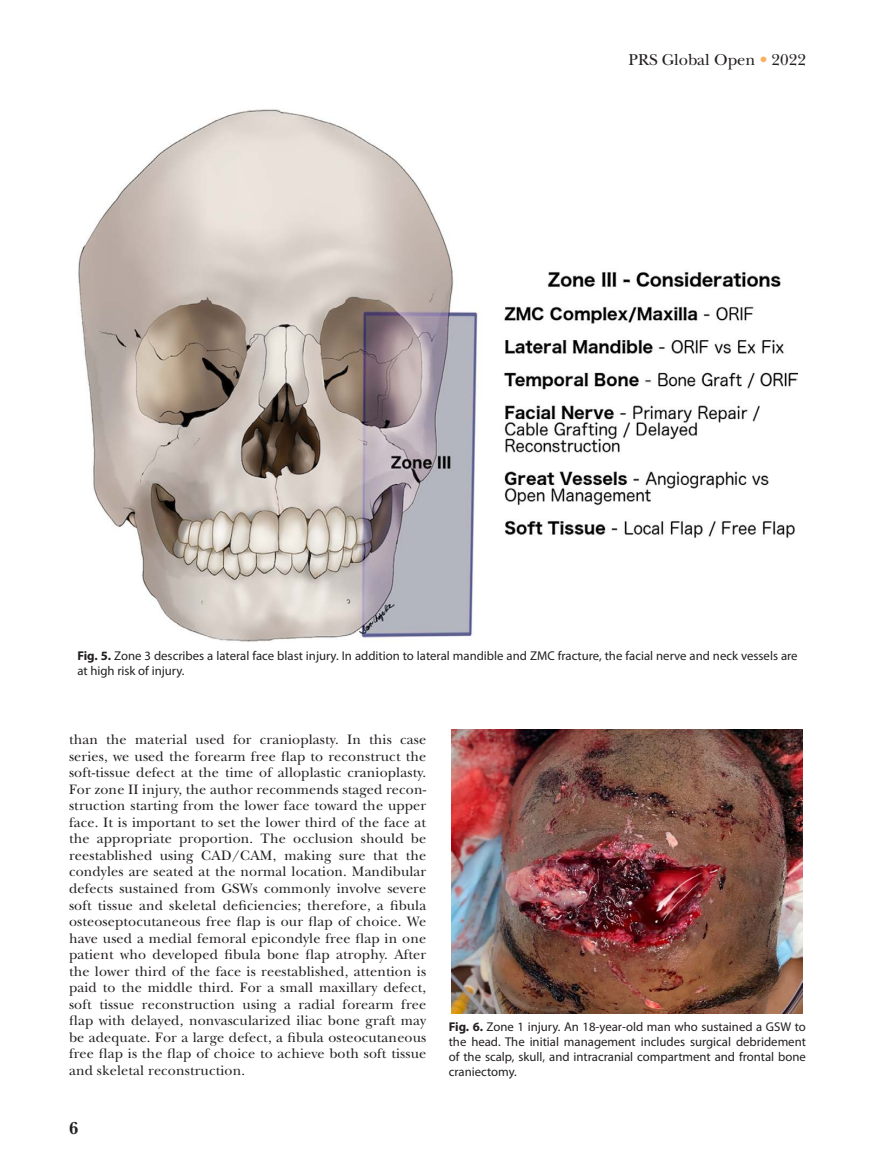
<style>
.page{position:relative;width:878px;height:1175px;background:#fff}
.page>*{position:absolute;margin:0;border:0;box-sizing:border-box;transform-origin:0 0}
.t1{font:700 18px "New Baskerville Std";color:#231f20}
.t2{font:16.5px "New Baskerville Std";color:#231f20}
.t3{font:14.25px/16.5px "New Baskerville Std";letter-spacing:.01em;color:#231f20;text-align:justify}
.t4{font:12.75px/15px "Myriad Pro";color:#231f20}
.s1{color:#fab05f}
.s2{font-weight:700}
</style>
<div class="page">
<img style="left:78px;top:109px;width:719px;height:533px">
<img style="left:452px;top:729px;width:350px;height:284px">
<p class="t2" style="left:628px;top:50px;width:179px">PRS Global Open <span class="s1">•</span> 2022</p>
<p class="t4" style="left:77px;top:647px;width:721px"><span class="s2">Fig. 5.</span> Zone 3 describes a lateral face blast injury. I n addition to lateral mandible and ZMC fracture, the facial nerve and neck vessels are at high risk of injury.</p>
<p class="t3" style="left:69px;top:731px;width:359px">than the material used for cranioplasty. In this case series, we used the forearm free flap to reconstruct the soft-tissue defect at the time of alloplastic cranioplasty.<br>For zone II injury, the author recommends staged recon&shy;struction starting from the lower face toward the upper face. It is important to set the lower third of the face at the appropriate proportion. The occlusion should be reestablished using CAD/CAM‚ making sure that the condyles are seated at the normal location. Mandibular defects sustained from GSWs commonly involve severe soft tissue and skeletal deficiencies; therefore, a fibula osteoseptocutaneous free flap is our flap of choice. We have used a medial femoral epicondyle free flap in one patient who developed fibula bone flap atrophy. After the lower third of the face is reestablished, attention is paid to the middle third. For a small maxillary defect, soft tissue reconstruction using a radial forearm free flap with delayed, nonvascularized iliac bone graft may be adequate. For a large defect, a fibula osteocutaneous free flap is the flap of choice to achieve both soft tissue and skeletal reconstruction.</p>
<p class="t1" style="left:69px;top:1118px;width:11px">6</p>
<p class="t4" style="left:448px;top:1019px;width:359px;text-align:justify"><span class="s2">Fig. 6.</span> Zone 1 injury. An 18-year-old man who sustained a GSW to the head. The initial management includes surgical debridement of the scalp, skull‚ and intracranial compartment and frontal bone craniectomy.</p>
</div>
